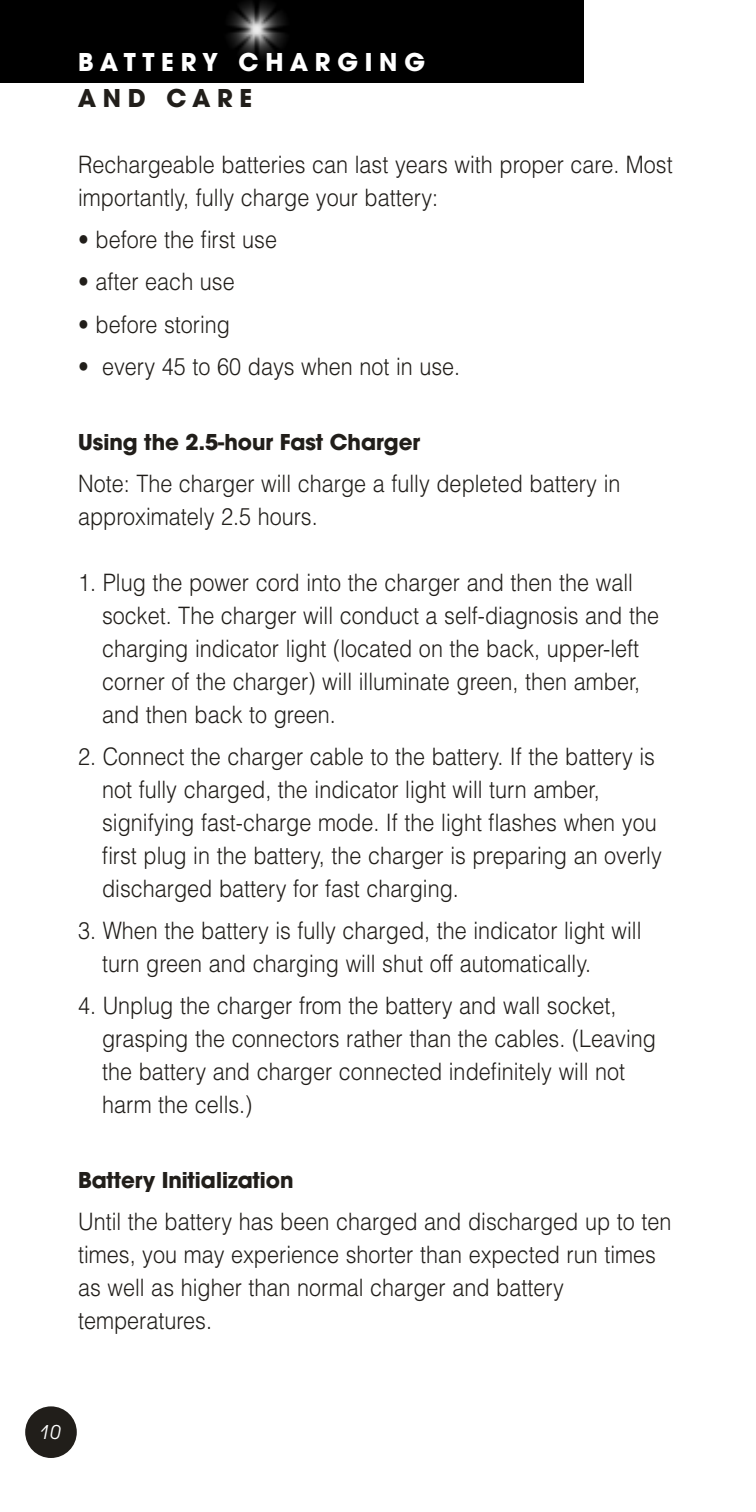
<style>
.page{position:relative;width:756px;height:1512px;background:#fff}
.page>*{position:absolute;margin:0;border:0;box-sizing:border-box;transform-origin:0 0}
.t1{font:700 27px "Avant Garde Md ITC";letter-spacing:.25em;color:#fff}
.t2{font:700 27px "Avant Garde Md ITC";letter-spacing:.25em;color:#211e1a}
.t3{font:300 24px/33px "Helvetica";color:#211e1a;scale:.9 1}
.t4{font:700 24px "Avant Garde Md ITC";color:#211e1a}
.t5{font:italic 21px "Avant Garde ITC";color:#fff}
</style>
<div class="page">
<div style="left:25px;top:1406px;width:52px;height:52px;background:#211e1a;border-radius:50%"></div>
<div style="left:0;top:0;width:584px;height:82px;background:#000"></div>
<p class="t1" style="left:78px;top:53px;width:349px">BATTERY CHARGING</p>
<p class="t2" style="left:78px;top:89px;width:176px">AND CARE</p>
<p class="t3" style="left:78px;top:149px;width:662px">Rechargeable batteries can last years with proper care. Most importantly, fully charge your battery:</p>
<p class="t3" style="left:78px;top:224px;width:223px">• before the first use</p>
<p class="t3" style="left:78px;top:266px;width:176px">• after each use</p>
<p class="t3" style="left:78px;top:308px;width:170px">• before storing</p>
<p class="t3" style="left:78px;top:350px;width:426px">• every 45 to 60 days when not in use.</p>
<p class="t4" style="left:78px;top:434px;width:344px">Using the 2.5-hour Fast Charger</p>
<p class="t3" style="left:78px;top:467px;width:604px">Note: The charger will charge a fully depleted battery in approximately 2.5 hours.</p>
<p class="t3" style="left:102px;top:566px;width:620px;text-indent:-24px">1. Plug the power cord into the charger and then the wall socket. The charger will conduct a self-diagnosis and the charging indicator light (located on the back, upper-left corner of the charger) will illuminate green, then amber, and then back to green.</p>
<p class="t3" style="left:102px;top:740px;width:624px;text-indent:-24px">2. Connect the charger cable to the battery. If the battery is not fully charged, the indicator light will turn amber, signifying fast-charge mode. If the light flashes when you first plug in the battery, the charger is preparing an overly discharged battery for fast charging.</p>
<p class="t3" style="left:102px;top:914px;width:601px;text-indent:-24px">3. When the battery is fully charged, the indicator light will turn green and charging will shut off automatically.</p>
<p class="t3" style="left:102px;top:989px;width:617px;text-indent:-24px">4. Unplug the charger from the battery and wall socket, grasping the connectors rather than the cables. (Leaving the battery and charger connected indefinitely will not harm the cells.)</p>
<p class="t4" style="left:78px;top:1172px;width:217px">Battery Initialization</p>
<p class="t3" style="left:78px;top:1205px;width:661px">Until the battery has been charged and discharged up to ten times, you may experience shorter than expected run times as well as higher than normal charger and battery temperatures.</p>
<p class="t5" style="left:40px;top:1425px;width:22px">10</p>
</div>
